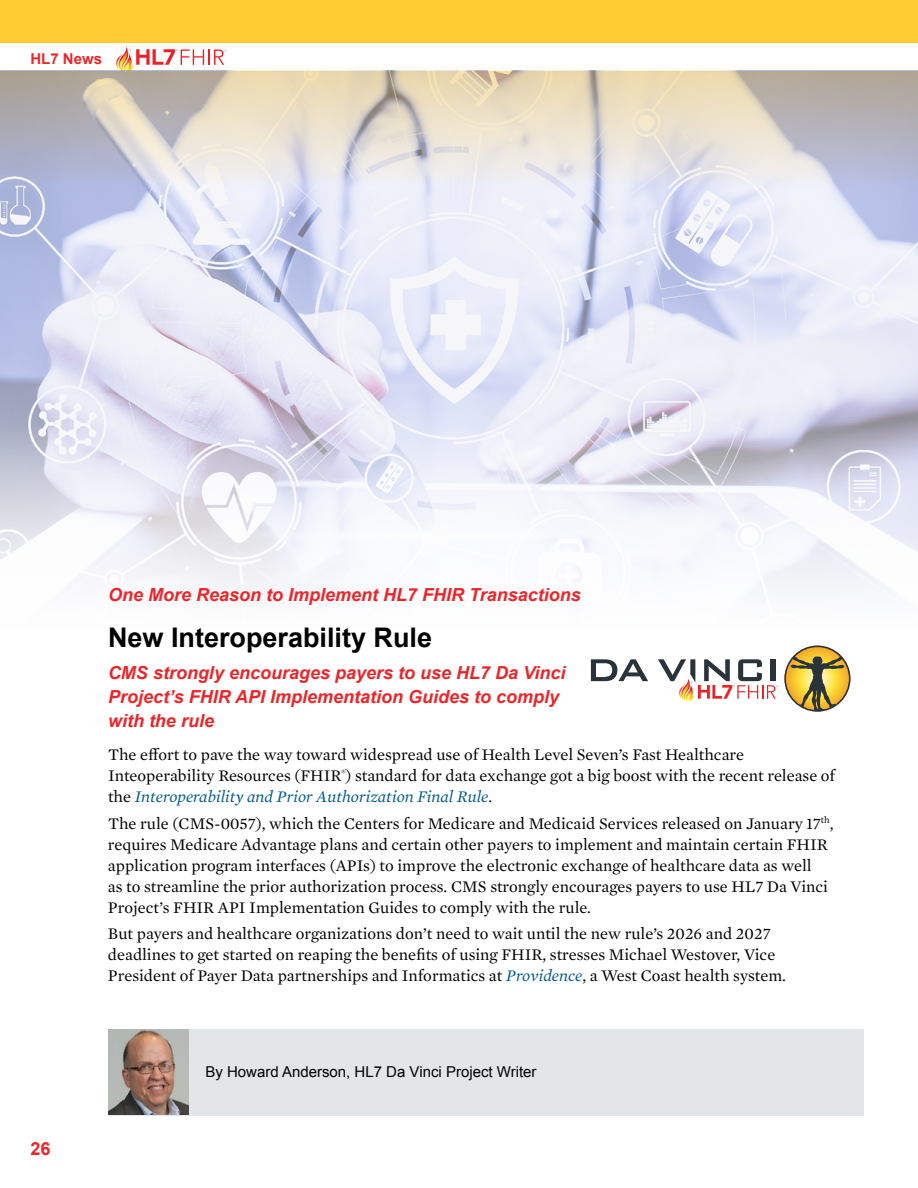
<style>
.page{position:relative;width:918px;height:1188px;background:#fff}
.page>*{position:absolute;margin:0;border:0;box-sizing:border-box;transform-origin:0 0}
.t1{font:700 27px "Arial";color:#000}
.t2{font:italic 700 18px/24px "Arial";color:#eb262a}
.t3{font:700 18px "Arial";color:#eb262a}
.t4{font:16.5px/21px "Mercury Text G1";color:#000}
.t5{font:15px "Arial";color:#000}
.t6{font:700 15px "Arial";color:#eb262a}
.s1{font-style:italic;color:#005a8a}
</style>
<div class="page">
<div style="left:0;top:0;width:918px;height:186px;background:#ffcc32"></div>
<div style="left:0;top:43px;width:918px;height:28px;background:#fff"></div>
<svg style="left:116px;top:46px;width:110px;height:24px"></svg>
<img style="left:0;top:70px;width:918px;height:614px">
<div style="left:108px;top:1029px;width:756px;height:86px;background:#e2e6e8"></div>
<img style="left:108px;top:1029px;width:81px;height:85px">
<svg style="left:591px;top:659px;width:57px;height:22px"></svg>
<svg style="left:784px;top:646px;width:66px;height:66px"></svg>
<svg style="left:658px;top:659px;width:120px;height:43px"></svg>
<p class="t6" style="left:30px;top:49px;width:73px">HL7 News</p>
<p class="t2" style="left:108px;top:583px;width:474px">One More Reason to Implement HL7 FHIR Transactions</p>
<h1 class="t1" style="left:108px;top:620px;width:326px">New Interoperability Rule</h1>
<p class="t2" style="left:108px;top:662px;width:459px">CMS strongly encourages payers to use HL7 Da Vinci<br>Project’s FHIR API Implementation Guides to comply with the rule</p>
<p class="t4" style="left:108px;top:744px;width:729px">The effort to pave the way toward widespread use of Health Level Seven’s Fast Healthcare<br>Inteoperability Resources (FHIR<sup>®</sup>) standard for data exchange got a big boost with the recent release of the <span class="s1">Interoperability and Prior Authorization Final Rule</span>.</p>
<p class="t4" style="left:108px;top:812px;width:727px">The rule (CMS-0057), which the Centers for Medicare and Medicaid Services released on January 17<sup>th</sup>, requires Medicare Advantage plans and certain other payers to implement and maintain certain FHIR application program interfaces (APIs) to improve the electronic exchange of healthcare data as well<br>as to streamline the prior authorization process. CMS strongly encourages payers to use HL7 Da Vinci Project’s FHIR API Implementation Guides to comply with the rule.</p>
<p class="t4" style="left:108px;top:922px;width:680px">But payers and healthcare organizations don’t need to wait until the new rule’s 2026 and 2027 deadlines to get started on reaping the benefits of using FHIR, stresses Michael Westover, Vice<br>President of Payer Data partnerships and Informatics at <span class="s1">Providence</span>, a West Coast health system.</p>
<p class="t3" style="left:30px;top:1136px;width:22px">26</p>
<p class="t5" style="left:205px;top:1062px;width:333px">By Howard Anderson, HL7 Da Vinci Project Writer</p>
</div>
